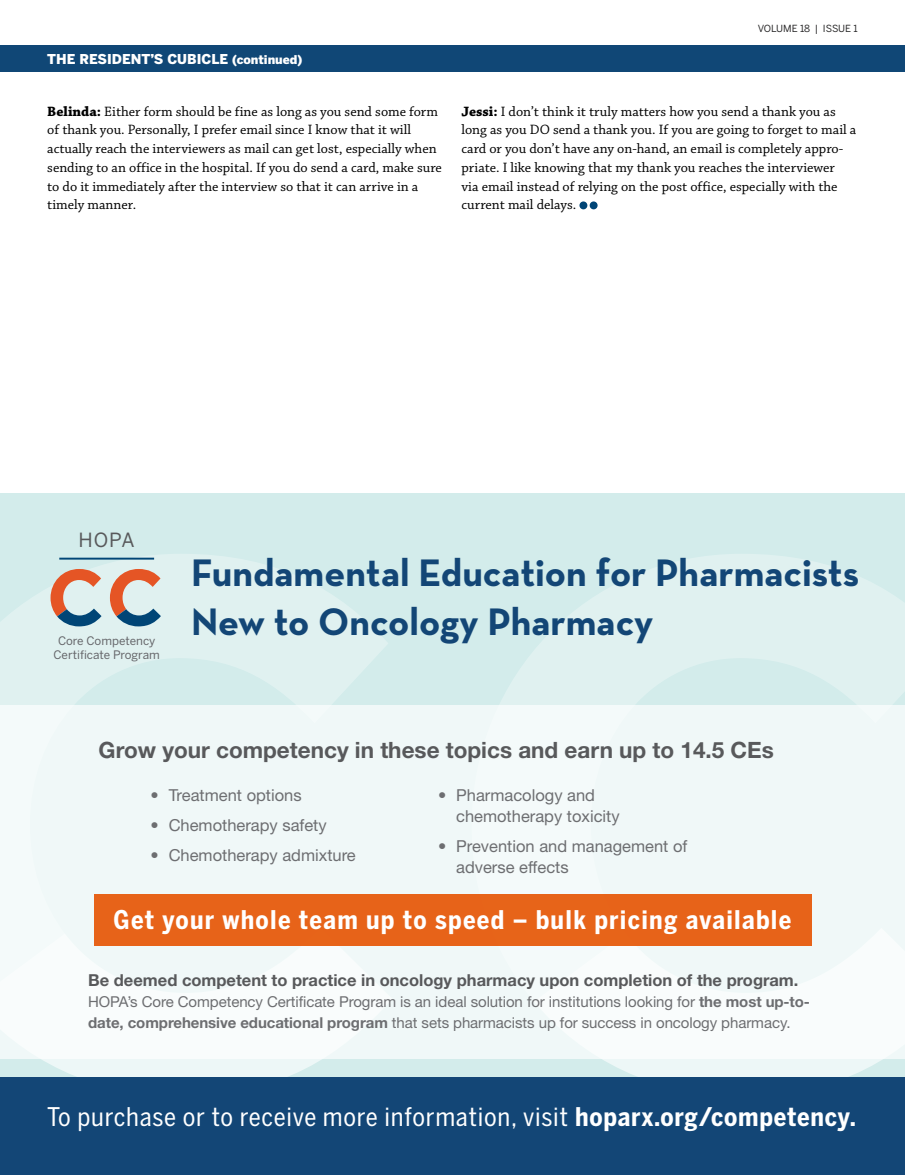
<style>
.page{position:relative;width:905px;height:1175px;background:#fff}
.page>*{position:absolute;margin:0;border:0;box-sizing:border-box;transform-origin:0 0}
.A-head1{font:700 39px/48.9px "Neutra Text";color:#134676}
.ACallout{font:25.5px "Benton Sans Cond";letter-spacing:.03em;color:#fff}
.ACallout-2{font:700 25.5px "Benton Sans Cond";letter-spacing:.05em;color:#fff}
.t1{font:700 22.5px "Helvetica Neue LT Std";color:#58595b}
.t2{font:19.35px "Benton Sans";color:#58595b}
.t3{font:16.5px/21px "Helvetica Neue LT Std";color:#6d6e71}
.t4{font:700 16.5px "Helvetica Neue LT Std";color:#58595b}
.t5{font:15px/21px "Helvetica Neue LT Std";letter-spacing:-.005em;color:#6d6e71}
.A-body_noindent{font:14.25px/18.8px "Chaparral Pro";color:#000}
.TOC_pubs_committee_b{font:900 13.5px "Benton Sans";color:#fff}
.t6{font:11.7px/14px "Benton Sans";color:#65666a;text-align:center}
.t7{font:9.75px "Benton Sans";color:#292829}
.s1{font-size:12px}
.s2{font-weight:700}
</style>
<div class="page">
<div style="left:579px;top:201px;width:8px;height:8px;background:#004576;border-radius:50%"></div>
<div style="left:589px;top:201px;width:8px;height:8px;background:#004576;border-radius:50%"></div>
<div style="left:0;top:45px;width:904px;height:27px;background:#104776"></div>
<div style="left:0;top:493px;width:904px;height:667px;background:#d3eceb"></div>
<svg style="left:0;top:554px;width:388px;height:151px;fill:#e0f1f0"></svg>
<svg style="left:0;top:1058px;width:392px;height:19px;fill:#edf7f7"></svg>
<svg style="left:500px;top:554px;width:404px;height:151px;fill:#e0f1f0"></svg>
<svg style="left:534px;top:1058px;width:370px;height:19px;fill:#edf7f7"></svg>
<svg style="left:51px;top:569px;width:50px;height:57px"></svg>
<svg style="left:110px;top:569px;width:51px;height:57px"></svg>
<hr style="left:59px;top:557px;width:95px;height:2px;background:#004576">
<div style="left:0;top:705px;width:904px;height:353px;background:#f0f8f8"></div>
<div style="left:94px;top:894px;width:718px;height:51px;background:#e76319"></div>
<div style="left:0;top:1077px;width:904px;height:97px;background:#134676"></div>
<p class="TOC_pubs_committee_b" style="left:62px;top:50px;width:64px">SECTION</p>
<p class="TOC_pubs_committee_b" style="left:47px;top:50px;width:257px">THE RESIDENT’S CUBICLE <span class="s1">(continued)</span></p>
<p class="t7" style="left:757px;top:22px;width:101px">VOLUME 18 | ISSUE 1</p>
<p class="A-body_noindent" style="left:47px;top:102px;width:396px"><span class="s2">Belinda:</span> Either form should be fine as long as you send some form of thank you. Personally, I prefer email since I know that it will actually reach the interviewers as mail can get lost, especially when sending to an office in the hospital. If you do send a card, make sure to do it immediately after the interview so that it can arrive in a timely manner.</p>
<p class="A-body_noindent" style="left:461px;top:102px;width:396px"><span class="s2">Jessi:</span> I don’t think it truly matters how you send a thank you as long as you DO send a thank you. If you are going to forget to mail a card or you don’t have any on-hand, an email is completely appro&shy;priate. I like knowing that my thank you reaches the interviewer<br>via email instead of relying on the post office, especially with the current mail delays.</p>
<p class="t2" style="left:78px;top:528px;width:58px">HOPA</p>
<p class="t6" style="left:54px;top:634px;width:108px">Core Competency<br>Certificate Program</p>
<p class="A-head1" style="left:191px;top:547px;width:669px">Fundamental Education for Pharmacists<br>New to Oncology Pharmacy</p>
<p class="t1" style="left:99px;top:735px;width:677px">Grow your competency in these topics and earn up to 14.5 CEs</p>
<p class="t3" style="left:456px;top:784px;width:165px;text-indent:-18px">• Pharmacology and chemotherapy toxicity</p>
<p class="t3" style="left:456px;top:835px;width:233px;text-indent:-18px">• Prevention and management of adverse effects</p>
<p class="ACallout-2" style="left:114px;top:904px;width:679px">Get your whole team up to speed – bulk pricing available</p>
<p class="t4" style="left:88px;top:969px;width:711px">Be deemed competent to practice in oncology pharmacy upon completion of the program.</p>
<p class="t5" style="left:88px;top:990px;width:723px">HOPA’s Core Competency Certificate Program is an ideal solution for institutions looking for <span class="s2">the most up-to&shy;date, comprehensive educational program</span> that sets pharmacists up for success in oncology pharmacy.</p>
<p class="t3" style="left:150px;top:784px;width:153px">• Treatment options</p>
<p class="t3" style="left:150px;top:814px;width:178px">• Chemotherapy safety</p>
<p class="t3" style="left:150px;top:844px;width:207px">• Chemotherapy admixture</p>
<p class="ACallout" style="left:47px;top:1101px;width:810px">To purchase or to receive more information, visit <span class="s2">hoparx.org/competency.</span></p>
</div>
